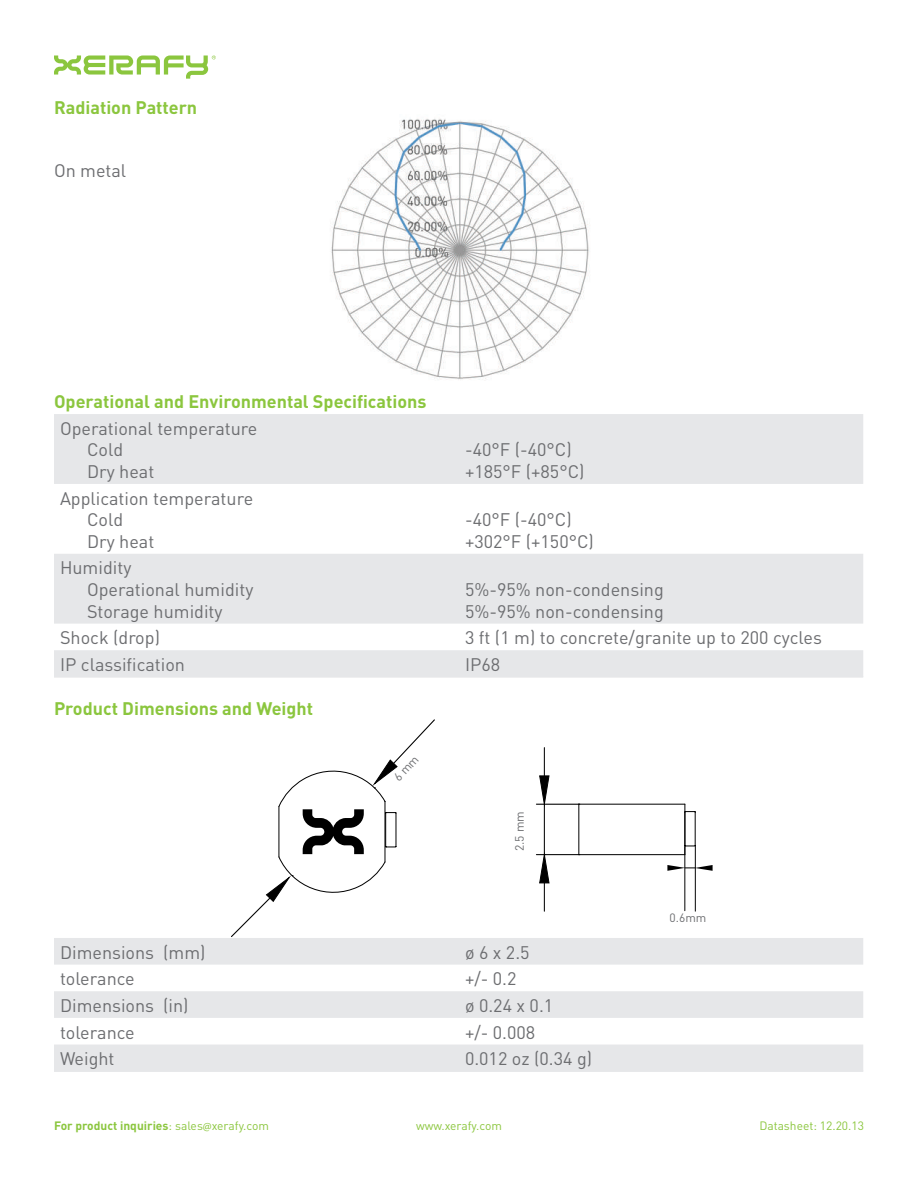
<style>
.page{position:relative;width:918px;height:1188px;background:#fff}
.page>*{position:absolute;margin:0;border:0;box-sizing:border-box;transform-origin:0 0}
.t1{font:18px/21.6px "DIN";color:#6c6d70}
.t2{font:700 18px "DIN";color:#8bc63e}
.t3{font:700 12px "DIN";color:#8bc63e}
.t4{font:12px "DIN";color:#8bc63e}
.t5{font:12px "DIN";color:#6c6d70}
.s1{font-weight:400}
.s2{font-family:"Myriad Pro";font-weight:400}
</style>
<div class="page">
<hr style="left:579px;top:804px;width:106px;height:1px;background:#000">
<hr style="left:578px;top:804px;width:1px;height:51px;background:#000">
<hr style="left:685px;top:804px;width:1px;height:51px;background:#000">
<hr style="left:579px;top:854px;width:106px;height:1px;background:#000">
<hr style="left:536px;top:804px;width:43px;height:1px;background:#000">
<hr style="left:536px;top:854px;width:43px;height:1px;background:#000">
<hr style="left:544px;top:804px;width:1px;height:51px;background:#000">
<svg style="left:539px;top:748px;width:11px;height:62px"></svg>
<svg style="left:539px;top:849px;width:11px;height:62px"></svg>
<hr style="left:695px;top:812px;width:1px;height:34px;background:#000">
<hr style="left:684px;top:812px;width:1px;height:34px;background:#000">
<hr style="left:695px;top:846px;width:1px;height:65px;background:#000">
<hr style="left:684px;top:847px;width:1px;height:64px;background:#000">
<svg style="left:667px;top:865px;width:46px;height:6px"></svg>
<img style="left:331px;top:118px;width:259px;height:262px">
<svg style="left:54px;top:414px;width:809px;height:262px;fill:#e6e7e9"></svg>
<hr style="left:54px;top:676px;width:405px;height:2px;background:#e6e7e9">
<hr style="left:459px;top:676px;width:404px;height:2px;background:#e6e7e9">
<svg style="left:54px;top:938px;width:809px;height:132px;fill:#e6e7e9"></svg>
<hr style="left:54px;top:1070px;width:405px;height:2px;background:#e6e7e9">
<hr style="left:459px;top:1070px;width:404px;height:2px;background:#e6e7e9">
<svg style="left:54px;top:56px;width:162px;height:23px"></svg>
<svg style="left:231px;top:719px;width:204px;height:218px"></svg>
<p class="t2" style="left:54px;top:95px;width:145px">Radiation Pattern</p>
<p class="t1" style="left:54px;top:159px;width:74px">On metal</p>
<p class="t2" style="left:54px;top:390px;width:374px">Operational and Environmental Specifications</p>
<p class="t1" style="left:87px;top:417px;width:172px;text-indent:-27px">Operational temperature<br>Cold<br>Dry heat</p>
<p class="t1" style="left:87px;top:487px;width:168px;text-indent:-27px">Application temperature<br>Cold<br>Dry heat</p>
<p class="t1" style="left:87px;top:557px;width:168px;text-indent:-27px">Humidity<br>Operational humidity<br>Storage humidity</p>
<p class="t1" style="left:465px;top:439px;width:121px">-40°F (-40°C) +185°F (+85°C)</p>
<p class="t1" style="left:465px;top:509px;width:130px">-40°F (-40°C) +302°F (+150°C)</p>
<p class="t1" style="left:465px;top:578px;width:200px">5%-95% non-condensing<br>5%-95% non-condensing</p>
<p class="t1" style="left:60px;top:627px;width:102px">Shock (drop)</p>
<p class="t1" style="left:465px;top:627px;width:358px">3 ft (1 m) to concrete/granite up to 200 cycles</p>
<p class="t1" style="left:60px;top:653px;width:127px">IP classification</p>
<p class="t1" style="left:465px;top:653px;width:37px">IP68</p>
<p class="t2" style="left:54px;top:697px;width:261px">Product Dimensions and Weight</p>
<p class="t5" style="left:512px;top:851px;width:41px;rotate:-90deg">2.5 mm</p>
<p class="t1" style="left:60px;top:941px;width:147px">Dimensions (mm)</p>
<p class="t1" style="left:465px;top:941px;width:66px">ø 6 x 2.5</p>
<p class="t1" style="left:60px;top:968px;width:76px">tolerance</p>
<p class="t1" style="left:465px;top:968px;width:53px">+/- 0.2</p>
<p class="t1" style="left:60px;top:994px;width:130px">Dimensions (in)</p>
<p class="t1" style="left:465px;top:994px;width:90px">ø 0.24 x 0.1</p>
<p class="t1" style="left:60px;top:1021px;width:76px">tolerance</p>
<p class="t1" style="left:465px;top:1021px;width:72px">+/- 0.008</p>
<p class="t1" style="left:60px;top:1048px;width:56px">Weight</p>
<p class="t1" style="left:465px;top:1048px;width:129px">0.012 oz (0.34 g)</p>
<p class="t5" style="left:670px;top:911px;width:38px">0.6mm</p>
<p class="t3" style="left:54px;top:1118px;width:217px">For product inquiries<span class="s1">: sales</span><span class="s2">@</span><span class="s1">xerafy.com</span></p>
<p class="t4" style="left:416px;top:1118px;width:87px">www.xerafy.com</p>
<p class="t4" style="left:759px;top:1118px;width:106px">Datasheet: 12.20.13</p>
</div>
